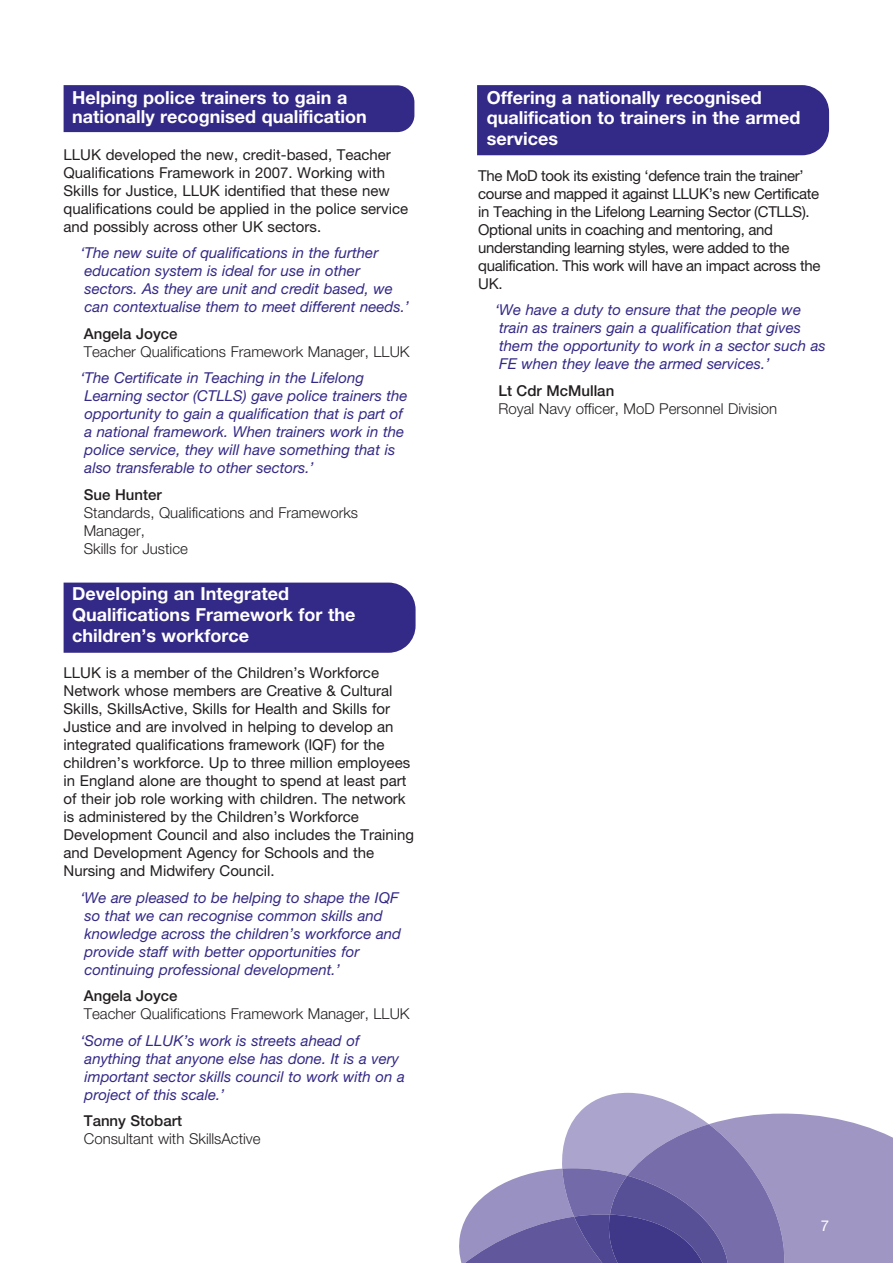
<style>
.page{position:relative;width:893px;height:1263px;background:#fff}
.page>*{position:absolute;margin:0;border:0;box-sizing:border-box;transform-origin:0 0}
.t1{font:700 18px/20.2px "Helvetica Neue";color:#fff}
.t2{font:italic 15px/18px "Helvetica Neue";color:#332986}
.t3{font:15px/18px "Helvetica Neue";color:#231f20}
.t4{font:15px/18px "Helvetica Neue";letter-spacing:-.02em;color:#231f20}
.t5{font:300 15px/18px "Helvetica Neue";color:#231f20}
.t6{font:500 15px "Helvetica Neue";color:#231f20}
.t7{font:15px "Helvetica Neue";color:#fff}
</style>
<div class="page">
<svg style="left:459px;top:1093px;width:433px;height:170px"></svg>
<div style="left:477px;top:85px;width:352px;height:70px;background:#332986"></div>
<div style="left:64px;top:85px;width:350px;height:47px;background:#332986"></div>
<div style="left:64px;top:583px;width:351px;height:70px;background:#332986"></div>
<p class="t1" style="left:72px;top:89px;width:296px;line-height:19.5px">Helping police trainers to gain a nationally recognised qualification</p>
<p class="t1" style="left:487px;top:89px;width:315px">Offering a nationally recognised qualification to trainers in the armed services</p>
<p class="t4" style="left:478px;top:168px;width:344px">The MoD took its existing ‘defence train the trainer’ course and mapped it against LLUK’s new Certificate in Teaching in the Lifelong Learning Sector (CTLLS).<br>Optional units in coaching and mentoring, and understanding learning styles, were added to the qualification. This work will have an impact across the UK.</p>
<p class="t2" style="left:495px;top:303px;width:332px">‘We have a duty to ensure that the people we train as trainers gain a qualification that gives them the opportunity to work in a sector such as FE when they leave the armed services.’</p>
<p class="t6" style="left:498px;top:385px;width:117px">Lt Cdr McMullan</p>
<p class="t5" style="left:498px;top:401px;width:280px">Royal Navy officer, MoD Personnel Division</p>
<p class="t3" style="left:64px;top:147px;width:346px">LLUK developed the new, credit-based, Teacher Qualifications Framework in 2007. Working with Skills for Justice, LLUK identified that these new qualifications could be applied in the police service and possibly across other UK sectors.</p>
<p class="t2" style="left:81px;top:245px;width:330px">‘The new suite of qualifications in the further education system is ideal for use in other sectors. As they are unit and credit based, we can contextualise them to meet different needs.’</p>
<p class="t6" style="left:84px;top:328px;width:95px">Angela Joyce</p>
<p class="t5" style="left:84px;top:344px;width:327px">Teacher Qualifications Framework Manager, LLUK</p>
<p class="t2" style="left:81px;top:370px;width:328px">‘The Certificate in Teaching in the Lifelong Learning sector (CTLLS) gave police trainers the opportunity to gain a qualification that is part of a national framework. When trainers work in the police service, they will have something that is also transferable to other sectors.’</p>
<p class="t6" style="left:84px;top:489px;width:79px">Sue Hunter</p>
<p class="t5" style="left:84px;top:505px;width:276px">Standards, Qualifications and Frameworks<br>Manager,<br>Skills for Justice</p>
<p class="t1" style="left:72px;top:585px;width:285px">Developing an Integrated<br>Qualifications Framework for the children’s workforce</p>
<p class="t3" style="left:64px;top:665px;width:352px">LLUK is a member of the Children’s Workforce Network whose members are Creative &amp; Cultural Skills, SkillsActive, Skills for Health and Skills for Justice and are involved in helping to develop an integrated qualifications framework (IQF) for the children’s workforce. Up to three million employees in England alone are thought to spend at least part of their job role working with children. The network is administered by the Children’s Workforce Development Council and also includes the Training and Development Agency for Schools and the Nursing and Midwifery Council.</p>
<p class="t2" style="left:81px;top:890px;width:322px">‘We are pleased to be helping to shape the IQF so that we can recognise common skills and knowledge across the children’s workforce and provide staff with better opportunities for continuing professional development.’</p>
<p class="t6" style="left:84px;top:991px;width:95px">Angela Joyce</p>
<p class="t5" style="left:84px;top:1006px;width:327px">Teacher Qualifications Framework Manager, LLUK</p>
<p class="t2" style="left:81px;top:1033px;width:326px">‘Some of LLUK’s work is streets ahead of anything that anyone else has done. It is a very important sector skills council to work with on a project of this scale.’</p>
<p class="t6" style="left:84px;top:1116px;width:100px">Tanny Stobart</p>
<p class="t5" style="left:84px;top:1131px;width:178px">Consultant with SkillsActive</p>
<p class="t7" style="left:821px;top:1220px;width:10px">7</p>
</div>
